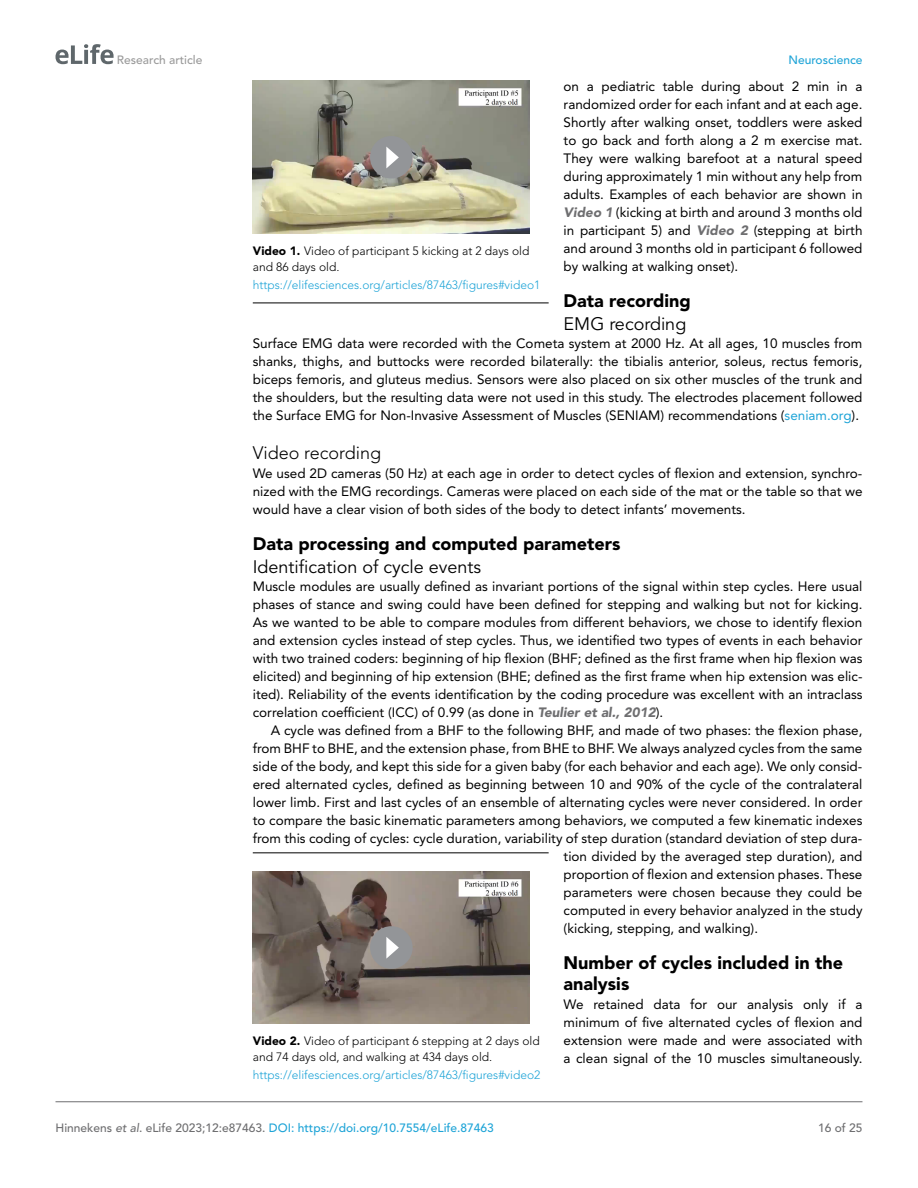
<style>
.page{position:relative;width:918px;height:1188px;background:#fff}
.page>*{position:absolute;margin:0;border:0;box-sizing:border-box;transform-origin:0 0}
.t1{font:900 18px/21px "Avenir LT Std";color:#000}
.t2{font:18px "Avenir LT Std";color:#000}
.t3{font:300 18px "Avenir LT Std";color:#000}
.t4{font:13.5px/18px "Avenir LT Std";color:#000;text-align:justify}
.t5{font:300 12px/16.5px "Avenir LT Std";color:#000}
.t6{font:300 12px "Avenir LT Std";color:#1ea4d7}
.t7{font:500 12px "Avenir LT Std";color:#1ea4d7}
.t8{font:500 12px "Avenir LT Std";color:#9a9a9a}
.t9{font:500 12px "Avenir LT Std";color:#6e6e70}
.s1{font-weight:900;font-style:italic;color:#6e6e70}
.s2{color:#1ea4d7}
.s3{font-weight:900}
.s4{color:#6e6e70}
.s5{font-style:italic;color:#6e6e70}
</style>
<div class="page">
<svg style="left:56px;top:44px;width:58px;height:20px"></svg>
<hr style="left:56px;top:1101px;width:806px;height:1px;background:#6e6e70">
<hr style="left:253px;top:303px;width:296px;height:1px;background:#000">
<img style="left:253px;top:81px;width:277px;height:153px">
<hr style="left:253px;top:852px;width:296px;height:1px;background:#000">
<img style="left:253px;top:871px;width:277px;height:153px">
<div style="left:370px;top:136px;width:43px;height:43px;background:#939598;border-radius:50%"></div>
<svg style="left:386px;top:147px;width:13px;height:21px"></svg>
<div style="left:370px;top:926px;width:43px;height:43px;background:#939598;border-radius:50%"></div>
<svg style="left:386px;top:937px;width:13px;height:22px"></svg>
<p class="t8" style="left:117px;top:53px;width:87px">Research article</p>
<p class="t7" style="left:788px;top:53px;width:76px">Neuroscience</p>
<p class="t4" style="left:564px;top:78px;width:300px">on a pediatric table during about 2 min in a randomized order for each infant and at each age.<br>Shortly after walking onset, toddlers were asked to go back and forth along a 2 m exercise mat.<br>They were walking barefoot at a natural speed during approximately 1 min without any help from adults. Examples of each behavior are shown in <span class="s1">Video 1</span> (kicking at birth and around 3 months old in participant 5) and <span class="s1">Video 2</span> (stepping at birth and around 3 months old in participant 6 followed by walking at walking onset).</p>
<h1 class="t1" style="left:564px;top:290px;width:129px">Data recording</h1>
<h1 class="t2" style="left:564px;top:313px;width:124px">EMG recording</h1>
<p class="t4" style="left:253px;top:334px;width:611px">Surface EMG data were recorded with the Cometa system at 2000 Hz. At all ages, 10 muscles from shanks, thighs, and buttocks were recorded bilaterally: the tibialis anterior, soleus, rectus femoris, biceps femoris, and gluteus medius. Sensors were also placed on six other muscles of the trunk and the shoulders, but the resulting data were not used in this study. The electrodes placement followed the Surface EMG for Non-Invasive Assessment of Muscles (SENIAM) recommendations (<span class="s2">seniam.org</span>).</p>
<h1 class="t3" style="left:253px;top:442px;width:130px">Video recording</h1>
<p class="t4" style="left:253px;top:465px;width:611px">We used 2D cameras (50 Hz) at each age in order to detect cycles of flexion and extension, synchro&shy;nized with the EMG recordings. Cameras were placed on each side of the mat or the table so that we would have a clear vision of both sides of the body to detect infants’ movements.</p>
<h1 class="t1" style="left:253px;top:533px;width:369px">Data processing and computed parameters</h1>
<h1 class="t2" style="left:253px;top:556px;width:230px">Identification of cycle events</h1>
<p class="t4" style="left:253px;top:577px;width:611px">Muscle modules are usually defined as invariant portions of the signal within step cycles. Here usual phases of stance and swing could have been defined for stepping and walking but not for kicking.<br>As we wanted to be able to compare modules from different behaviors, we chose to identify flexion and extension cycles instead of step cycles. Thus, we identified two types of events in each behavior with two trained coders: beginning of hip flexion (BHF; defined as the first frame when hip flexion was elicited) and beginning of hip extension (BHE; defined as the first frame when hip extension was elic&shy;ited). Reliability of the events identification by the coding procedure was excellent with an intraclass correlation coefficient (ICC) of 0.99 (as done in <span class="s1">Teulier et al., 2012</span>).</p>
<p class="t4" style="left:271px;top:721px;width:593px">A cycle was defined from a BHF to the following BHF, and made of two phases: the flexion phase,</p>
<p class="t4" style="left:253px;top:739px;width:611px">from BHF to BHE, and the extension phase, from BHE to BHF. We always analyzed cycles from the same</p>
<p class="t4" style="left:253px;top:757px;width:611px">side of the body, and kept this side for a given baby (for each behavior and each age). We only consid-</p>
<p class="t4" style="left:253px;top:775px;width:611px">ered alternated cycles, defined as beginning between 10 and 90% of the cycle of the contralateral</p>
<p class="t4" style="left:253px;top:793px;width:611px">lower limb. First and last cycles of an ensemble of alternating cycles were never considered. In order</p>
<p class="t4" style="left:253px;top:811px;width:611px">to compare the basic kinematic parameters among behaviors, we computed a few kinematic indexes</p>
<p class="t4" style="left:253px;top:829px;width:611px">from this coding of cycles: cycle duration, variability of step duration (standard deviation of step dura-</p>
<p class="t4" style="left:564px;top:847px;width:300px">tion divided by the averaged step duration), and</p>
<p class="t4" style="left:564px;top:865px;width:300px">proportion of flexion and extension phases. These</p>
<p class="t4" style="left:564px;top:883px;width:300px">parameters were chosen because they could be</p>
<p class="t4" style="left:564px;top:901px;width:300px">computed in every behavior analyzed in the study</p>
<p class="t4" style="left:564px;top:919px;width:196px">(kicking, stepping, and walking).</p>
<h1 class="t1" style="left:564px;top:952px;width:281px">Number of cycles included in the analysis</h1>
<p class="t4" style="left:564px;top:996px;width:300px">We retained data for our analysis only if a minimum of five alternated cycles of flexion and extension were made and were associated with a clean signal of the 10 muscles simultaneously.</p>
<p class="t5" style="left:253px;top:242px;width:278px"><span class="s3">Video 1.</span> Video of participant 5 kicking at 2 days old and 86 days old.</p>
<p class="t6" style="left:253px;top:278px;width:289px">https://elifesciences.org/articles/87463/figures#video1</p>
<p class="t5" style="left:253px;top:1032px;width:288px"><span class="s3">Video 2.</span> Video of participant 6 stepping at 2 days old and 74 days old, and walking at 434 days old.</p>
<p class="t6" style="left:253px;top:1068px;width:289px">https://elifesciences.org/articles/87463/figures#video2</p>
<p class="t7" style="left:56px;top:1121px;width:440px"><span class="s4">Hinnekens</span> <span class="s5">et al</span><span class="s4">. eLife 2023;12:e87463.</span> DOI: https://doi.org/10.7554/eLife.87463</p>
<p class="t9" style="left:818px;top:1121px;width:46px">16 of 25</p>
</div>
